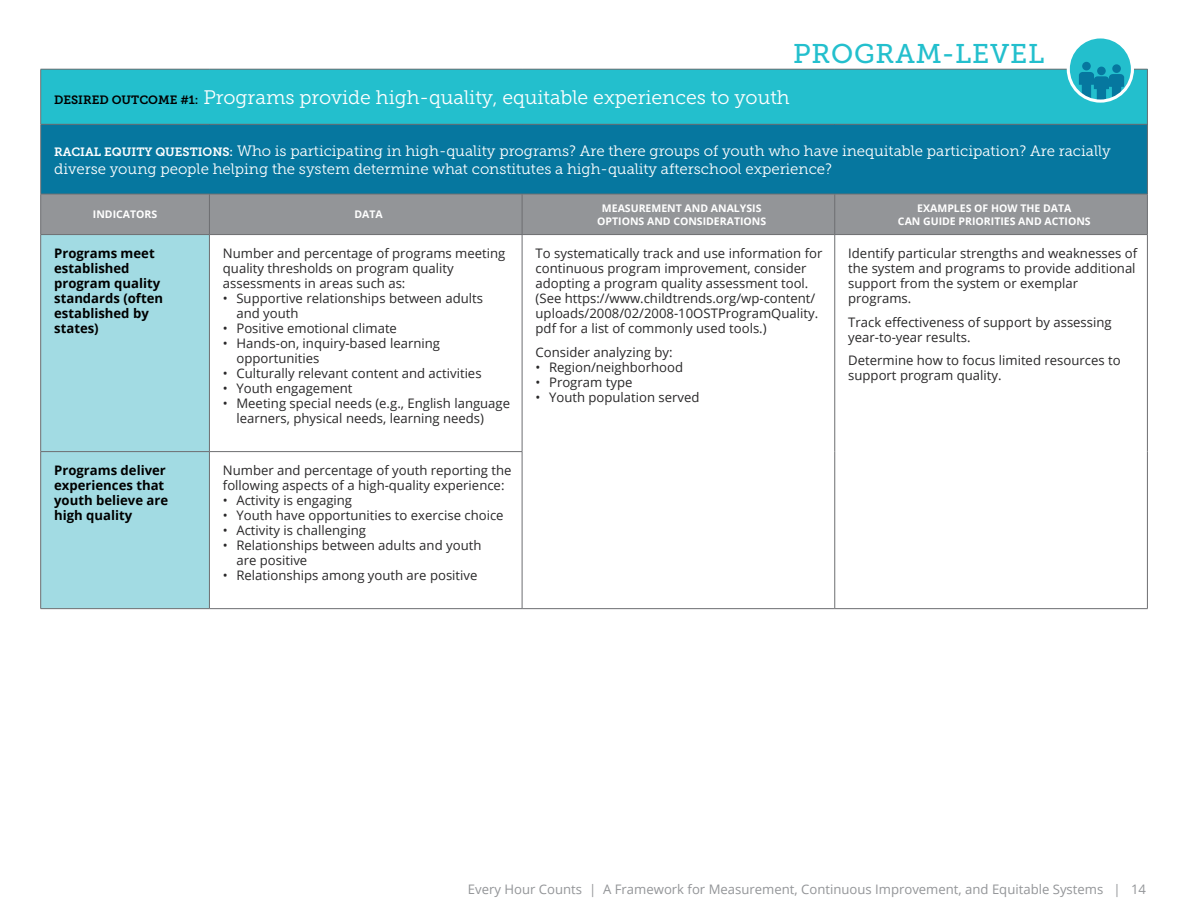
<style>
.page{position:relative;width:1188px;height:918px;background:#fff}
.page>*{position:absolute;margin:0;border:0;box-sizing:border-box;transform-origin:0 0}
.t1{font:27px "Museo Slab 500";letter-spacing:.03em;color:#23bfcd}
.t2{font:19.5px "Museo Slab 300";color:#fff}
.t3{font:15px/18px "Museo Slab 300";color:#fff}
.t4{font:13.2px/15px "Open Sans";color:#292829}
.t5{font:700 13.2px/15px "Open Sans";color:#000}
.t6{font:13.2px "Open Sans";color:#939598}
.t7{font:700 10.5px/13.5px "Open Sans";color:#fff;text-align:center}
.s1{font-family:"Museo Slab 700";font-size:12px;color:#000}
.s2{font-family:"Museo Slab 700";font-size:12px}
</style>
<div class="page">
<div style="left:41px;top:69px;width:1106px;height:55px;background:#23bfcd"></div>
<div style="left:41px;top:124px;width:1106px;height:70px;background:#06779f"></div>
<div style="left:41px;top:195px;width:1106px;height:39px;background:#939598"></div>
<div style="left:41px;top:235px;width:168px;height:373px;background:#a2dbe3"></div>
<hr style="left:522px;top:234px;width:313px;height:1px;background:#6d6e71">
<hr style="left:522px;top:235px;width:1px;height:216px;background:#6d6e71">
<hr style="left:522px;top:452px;width:1px;height:156px;background:#6d6e71">
<hr style="left:522px;top:608px;width:313px;height:1px;background:#6d6e71">
<hr style="left:835px;top:234px;width:313px;height:1px;background:#6d6e71">
<hr style="left:835px;top:235px;width:1px;height:217px;background:#6d6e71">
<hr style="left:1147px;top:235px;width:1px;height:217px;background:#6d6e71">
<hr style="left:835px;top:452px;width:1px;height:156px;background:#6d6e71">
<hr style="left:1147px;top:452px;width:1px;height:156px;background:#6d6e71">
<hr style="left:835px;top:608px;width:313px;height:1px;background:#6d6e71">
<hr style="left:40px;top:69px;width:169px;height:1px;background:#6d6e71">
<hr style="left:40px;top:69px;width:1px;height:55px;background:#6d6e71">
<hr style="left:209px;top:69px;width:313px;height:1px;background:#6d6e71">
<hr style="left:522px;top:69px;width:313px;height:1px;background:#6d6e71">
<hr style="left:835px;top:69px;width:313px;height:1px;background:#6d6e71">
<hr style="left:1147px;top:69px;width:1px;height:55px;background:#6d6e71">
<hr style="left:40px;top:124px;width:169px;height:1px;background:#6d6e71">
<hr style="left:40px;top:124px;width:1px;height:70px;background:#6d6e71">
<hr style="left:209px;top:124px;width:313px;height:1px;background:#6d6e71">
<hr style="left:522px;top:124px;width:313px;height:1px;background:#6d6e71">
<hr style="left:835px;top:124px;width:313px;height:1px;background:#6d6e71">
<hr style="left:1147px;top:124px;width:1px;height:70px;background:#6d6e71">
<hr style="left:40px;top:194px;width:169px;height:1px;background:#6d6e71">
<hr style="left:40px;top:194px;width:1px;height:40px;background:#6d6e71">
<hr style="left:209px;top:194px;width:313px;height:1px;background:#6d6e71">
<hr style="left:522px;top:194px;width:313px;height:1px;background:#6d6e71">
<hr style="left:835px;top:194px;width:313px;height:1px;background:#6d6e71">
<hr style="left:1147px;top:194px;width:1px;height:40px;background:#6d6e71">
<hr style="left:40px;top:234px;width:169px;height:1px;background:#6d6e71">
<hr style="left:40px;top:235px;width:1px;height:216px;background:#6d6e71">
<hr style="left:40px;top:451px;width:169px;height:1px;background:#6d6e71">
<hr style="left:40px;top:452px;width:1px;height:156px;background:#6d6e71">
<hr style="left:209px;top:194px;width:1px;height:40px;background:#6d6e71">
<hr style="left:209px;top:235px;width:1px;height:216px;background:#6d6e71">
<hr style="left:209px;top:452px;width:1px;height:156px;background:#6d6e71">
<hr style="left:522px;top:194px;width:1px;height:40px;background:#6d6e71">
<hr style="left:835px;top:194px;width:1px;height:40px;background:#6d6e71">
<hr style="left:209px;top:234px;width:313px;height:1px;background:#6d6e71">
<hr style="left:209px;top:451px;width:313px;height:1px;background:#6d6e71">
<hr style="left:40px;top:608px;width:169px;height:1px;background:#6d6e71">
<hr style="left:209px;top:608px;width:313px;height:1px;background:#6d6e71">
<div style="left:1068px;top:37px;width:64px;height:64px;background:#23bfcd;border-radius:50%"></div>
<div style="left:1082px;top:62px;width:9px;height:8px;background:#06779f;border-radius:50%"></div>
<div style="left:1097px;top:67px;width:9px;height:8px;background:#06779f;border-radius:50%"></div>
<div style="left:1112px;top:64px;width:9px;height:9px;background:#06779f;border-radius:50%"></div>
<svg style="left:1079px;top:72px;width:45px;height:28px"></svg>
<div style="left:1067px;top:35px;width:67px;height:68px;border:3px solid #fff;border-radius:50%"></div>
<h1 class="t1" style="left:793px;top:39px;width:253px">PROGRAM-LEVEL</h1>
<h2 class="t2" style="left:54px;top:87px;width:737px"><span class="s1">DESIRED OUTCOME #1:</span> Programs provide high-quality, equitable experiences to youth</h2>
<p class="t3" style="left:54px;top:142px;width:1058px"><span class="s2">RACIAL EQUITY QUESTIONS:</span> Who is participating in high-quality programs? Are there groups of youth who have inequitable participation? Are racially diverse young people helping the system determine what constitutes a high-quality afterschool experience?</p>
<p class="t7" style="left:93px;top:208px;width:66px">INDICATORS</p>
<p class="t7" style="left:355px;top:208px;width:30px">DATA</p>
<p class="t7" style="left:597px;top:201px;width:171px">MEASUREMENT AND ANALYSIS<br>OPTIONS AND CONSIDERATIONS</p>
<p class="t7" style="left:898px;top:201px;width:194px">EXAMPLES OF HOW THE DATA<br>CAN GUIDE PRIORITIES AND ACTIONS</p>
<p class="t5" style="left:54px;top:245px;width:110px">Programs meet established program quality standards (often established by states)</p>
<p class="t4" style="left:223px;top:245px;width:284px">Number and percentage of programs meeting quality thresholds on program quality assessments in areas such as:</p>
<p class="t4" style="left:536px;top:246px;width:288px">To systematically track and use information for continuous program improvement, consider adopting a program quality assessment tool. (See https://www.childtrends.org/wp-content/ uploads/2008/02/2008-10OSTProgramQuality. pdf for a list of commonly used tools.)</p>
<p class="t4" style="left:536px;top:344px;width:138px">Consider analyzing by:</p>
<p class="t4" style="left:536px;top:359px;width:149px">• Region/neighborhood</p>
<p class="t4" style="left:536px;top:374px;width:98px">• Program type</p>
<p class="t4" style="left:536px;top:389px;width:165px">• Youth population served</p>
<p class="t4" style="left:848px;top:246px;width:291px">Identify particular strengths and weaknesses of the system and programs to provide additional support from the system or exemplar programs.</p>
<p class="t4" style="left:848px;top:314px;width:265px">Track effectiveness of support by assessing year-to-year results.</p>
<p class="t4" style="left:848px;top:353px;width:274px">Determine how to focus limited resources to support program quality.</p>
<p class="t4" style="left:236px;top:290px;width:248px;text-indent:-14px">• Supportive relationships between adults and youth</p>
<p class="t4" style="left:223px;top:320px;width:176px">• Positive emotional climate</p>
<p class="t4" style="left:236px;top:336px;width:205px;text-indent:-14px">• Hands-on, inquiry-based learning opportunities</p>
<p class="t4" style="left:223px;top:366px;width:260px">• Culturally relevant content and activities</p>
<p class="t4" style="left:223px;top:381px;width:131px">• Youth engagement</p>
<p class="t4" style="left:236px;top:396px;width:275px;text-indent:-14px">• Meeting special needs (e.g., English language learners, physical needs, learning needs)</p>
<p class="t5" style="left:54px;top:463px;width:116px">Programs deliver experiences that youth believe are high quality</p>
<p class="t4" style="left:223px;top:463px;width:290px">Number and percentage of youth reporting the following aspects of a high-quality experience:</p>
<p class="t4" style="left:223px;top:493px;width:131px">• Activity is engaging</p>
<p class="t4" style="left:223px;top:508px;width:282px">• Youth have opportunities to exercise choice</p>
<p class="t4" style="left:223px;top:523px;width:144px">• Activity is challenging</p>
<p class="t4" style="left:236px;top:538px;width:246px;text-indent:-14px">• Relationships between adults and youth are positive</p>
<p class="t4" style="left:223px;top:568px;width:256px">• Relationships among youth are positive</p>
<p class="t6" style="left:468px;top:880px;width:680px">Every Hour Counts | A Framework for Measurement, Continuous Improvement, and Equitable Systems | 14</p>
</div>
